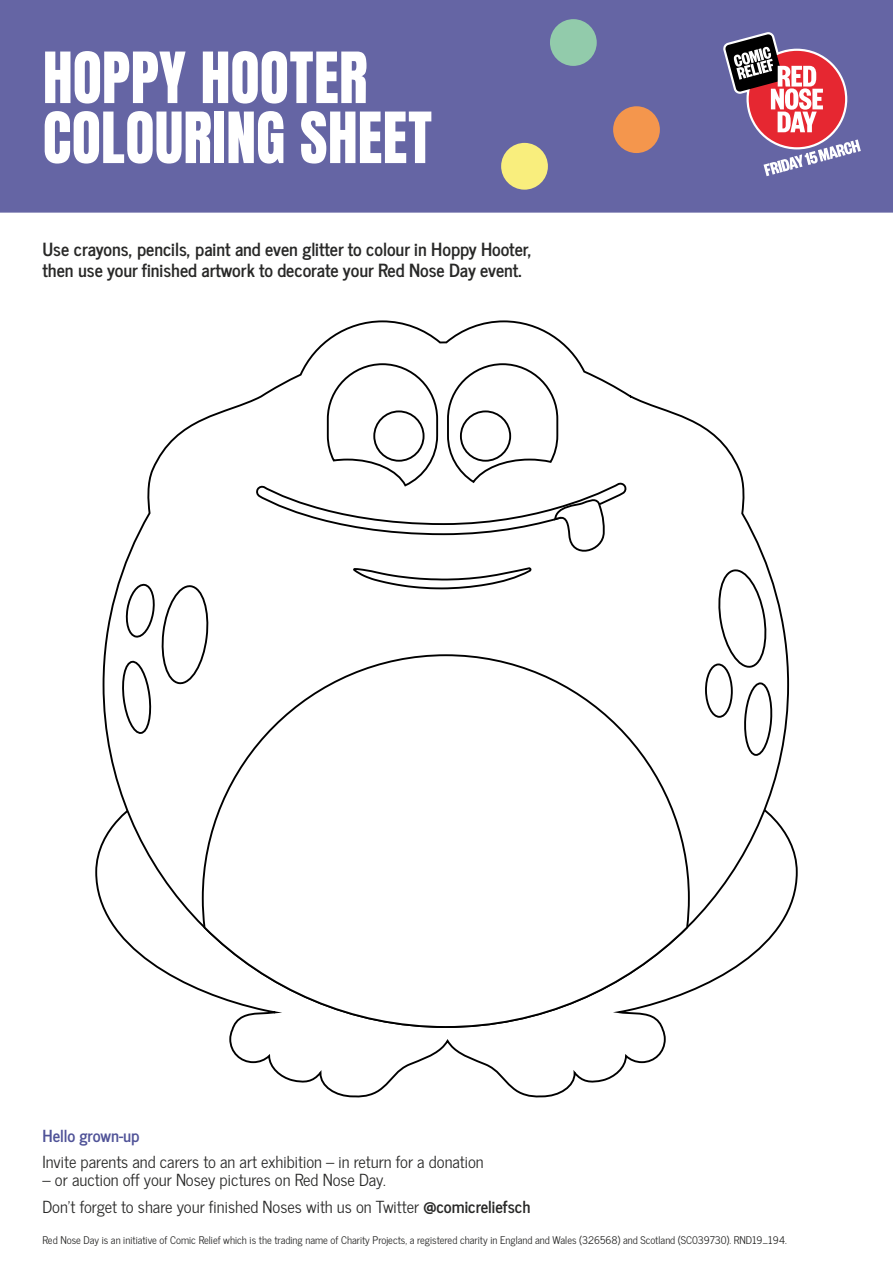
<style>
.page{position:relative;width:893px;height:1263px;background:#fff}
.page>*{position:absolute;margin:0;border:0;box-sizing:border-box;transform-origin:0 0}
.t1{font:60px/60px "Anton";letter-spacing:.005em;color:#fff}
.t2{font:700 18px/21px "News Cycle";color:#282827}
.t3{font:16.5px/26.5px "News Cycle";color:#282827}
.t4{font:700 16.5px "News Cycle";color:#505398}
.t5{font:10.5px "News Cycle";color:#282827}
.s1{font-weight:700}
</style>
<div class="page">
<div style="left:0;top:0;width:893px;height:213px;background:#6565a4"></div>
<svg style="left:723px;top:32px;width:138px;height:144px"></svg>
<div style="left:613px;top:106px;width:47px;height:47px;background:#f4964d;border-radius:50%"></div>
<div style="left:550px;top:19px;width:47px;height:47px;background:#92cbab;border-radius:50%"></div>
<div style="left:501px;top:143px;width:47px;height:47px;background:#f9ee7d;border-radius:50%"></div>
<svg style="left:95px;top:840px;width:703px;height:257px"></svg>
<svg style="left:102px;top:320px;width:688px;height:709px"></svg>
<svg style="left:119px;top:584px;width:91px;height:152px"></svg>
<svg style="left:254px;top:362px;width:375px;height:228px"></svg>
<div style="left:706px;top:664px;width:26px;height:53px;background:#fff;border-radius:50%"></div>
<div style="left:705px;top:663px;width:28px;height:55px;border:2px solid #000;border-radius:50%"></div>
<svg style="left:743px;top:681px;width:31px;height:76px"></svg>
<svg style="left:716px;top:568px;width:52px;height:101px"></svg>
<svg style="left:201px;top:653px;width:490px;height:376px"></svg>
<h1 class="t1" style="left:43px;top:52px;width:391px">HOPPY HOOTER<br>COLOURING SHEET</h1>
<p class="t2" style="left:43px;top:237px;width:491px">Use crayons, pencils, paint and even glitter to colour in Hoppy Hooter, then use your finished artwork to decorate your Red Nose Day event.</p>
<p class="t4" style="left:43px;top:1121px;width:98px">Hello grown-up</p>
<p class="t3" style="left:43px;top:1148px;width:443px">Invite parents and carers to an art exhibition – in return for a donation</p>
<p class="t3" style="left:43px;top:1166px;width:489px">– or auction off your Nosey pictures on Red Nose Day.<br>Don’t forget to share your finished Noses with us on Twitter <span class="s1">@comicreliefsch</span></p>
<p class="t5" style="left:43px;top:1231px;width:746px">Red Nose Day is an initiative of Comic Relief which is the trading name of Charity Projects, a registered charity in England and Wales (326568) and Scotland (SC039730). RND19_194.</p>
</div>
